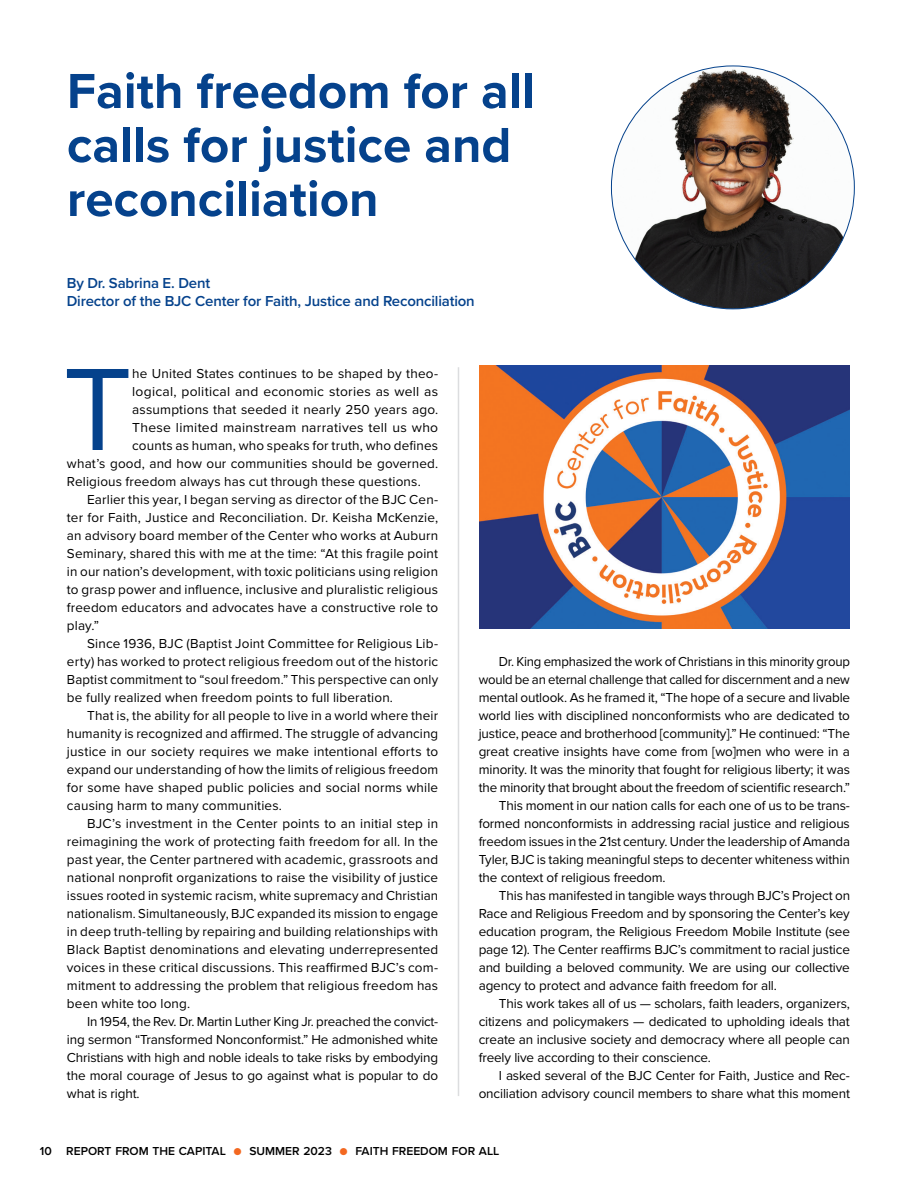
<style>
.page{position:relative;width:918px;height:1188px;background:#fff}
.page>*{position:absolute;margin:0;border:0;box-sizing:border-box;transform-origin:0 0}
.Body-Text-Full-Justi{font:121.5px "Proxima Nova";color:#05428c}
.Headline-1{font:700 51px/54px "Proxima Nova";color:#05428c}
.Body-Text-Full-Justi-2{font:600 15px/18px "Proxima Nova";letter-spacing:-.01em;color:#05428c}
.Body-Text-Full-Justi-3{font:13.5px/18px "Proxima Nova";letter-spacing:.01em;color:#000;text-align:justify}
.Body-Text-Full-Justi-4{font:13.5px/18px "Proxima Nova";letter-spacing:-.01em;color:#000;text-align:right}
.t1{font:600 12px "Proxima Nova";color:#000}
.s1{font-weight:400;color:#f36821}
</style>
<div class="page">
<img style="left:611px;top:66px;width:243px;height:243px;border-radius:121px">
<img style="left:480px;top:366px;width:370px;height:262px">
<hr style="left:458px;top:367px;width:1px;height:729px;background:#dcdddf">
<p class="Headline-1" style="left:67px;top:63px;width:469px">Faith freedom for all</p>
<p class="Headline-1" style="left:67px;top:117px;width:446px">calls for justice and reconciliation</p>
<p class="Body-Text-Full-Justi-2" style="left:67px;top:274px;width:410px">By Dr. Sabrina E. Dent<br>Director of the BJC Center for Faith, Justice and Reconciliation</p>
<p class="Body-Text-Full-Justi" style="left:63px;top:319px;width:71px">T</p>
<p class="Body-Text-Full-Justi-3" style="left:132px;top:364px;width:307px">he United States continues to be shaped by theo-</p>
<p class="Body-Text-Full-Justi-3" style="left:132px;top:382px;width:307px">logical, political and economic stories as well as</p>
<p class="Body-Text-Full-Justi-3" style="left:132px;top:400px;width:307px">assumptions that seeded it nearly 250 years ago.</p>
<p class="Body-Text-Full-Justi-3" style="left:132px;top:418px;width:307px">These limited mainstream narratives tell us who</p>
<p class="Body-Text-Full-Justi-3" style="left:132px;top:436px;width:307px">counts as human, who speaks for truth, who defines</p>
<p class="Body-Text-Full-Justi-3" style="left:67px;top:454px;width:373px">what’s good, and how our communities should be governed.</p>
<p class="Body-Text-Full-Justi-3" style="left:67px;top:472px;width:355px">Religious freedom always has cut through these questions.</p>
<p class="Body-Text-Full-Justi-3" style="left:67px;top:490px;width:373px;text-indent:20px">Earlier this year, I began serving as director of the BJC Cen&shy;ter for Faith, Justice and Reconciliation. Dr. Keisha McKenzie, an advisory board member of the Center who works at Auburn Seminary, shared this with me at the time: “At this fragile point in our nation’s development, with toxic politicians using religion to grasp power and influence, inclusive and pluralistic religious freedom educators and advocates have a constructive role to play.”</p>
<p class="Body-Text-Full-Justi-3" style="left:67px;top:634px;width:373px;text-indent:20px">Since 1936, BJC (Baptist Joint Committee for Religious Lib&shy;erty) has worked to protect religious freedom out of the historic Baptist commitment to “soul freedom.” This perspective can only be fully realized when freedom points to full liberation.</p>
<p class="Body-Text-Full-Justi-3" style="left:67px;top:706px;width:373px;text-indent:20px">That is, the ability for all people to live in a world where their humanity is recognized and affirmed. The struggle of advancing justice in our society requires we make intentional efforts to expand our understanding of how the limits of religious freedom for some have shaped public policies and social norms while causing harm to many communities.</p>
<p class="Body-Text-Full-Justi-3" style="left:67px;top:814px;width:373px;text-indent:20px">BJC’s investment in the Center points to an initial step in reimagining the work of protecting faith freedom for all. In the past year, the Center partnered with academic, grassroots and national nonprofit organizations to raise the visibility of justice issues rooted in systemic racism, white supremacy and Christian nationalism. Simultaneously, BJC expanded its mission to engage in deep truth-telling by repairing and building relationships with Black Baptist denominations and elevating underrepresented voices in these critical discussions. This reaffirmed BJC’s com&shy;mitment to addressing the problem that religious freedom has been white too long.</p>
<p class="Body-Text-Full-Justi-3" style="left:67px;top:1012px;width:373px;text-indent:20px">In 1954, the Rev. Dr. Martin Luther King Jr. preached the convict&shy;ing sermon “Transformed Nonconformist.” He admonished white Christians with high and noble ideals to take risks by embodying the moral courage of Jesus to go against what is popular to do what is right.</p>
<p class="Body-Text-Full-Justi-3" style="left:479px;top:652px;width:373px;text-indent:20px">Dr. King emphasized the work of Christians in this minority group would be an eternal challenge that called for discernment and a new mental outlook. As he framed it, “The hope of a secure and livable world lies with disciplined nonconformists who are dedicated to justice, peace and brotherhood [community].” He continued: “The great creative insights have come from [wo]men who were in a minority. It was the minority that fought for religious liberty; it was the minority that brought about the freedom of scientific research.”</p>
<p class="Body-Text-Full-Justi-3" style="left:479px;top:796px;width:373px;text-indent:20px">This moment in our nation calls for each one of us to be trans&shy;formed nonconformists in addressing racial justice and religious freedom issues in the 21st century. Under the leadership of Amanda Tyler, BJC is taking meaningful steps to decenter whiteness within the context of religious freedom.</p>
<p class="Body-Text-Full-Justi-3" style="left:479px;top:886px;width:373px;text-indent:20px">This has manifested in tangible ways through BJC’s Project on Race and Religious Freedom and by sponsoring the Center’s key education program, the Religious Freedom Mobile Institute (see page 12). The Center reaffirms BJC’s commitment to racial justice and building a beloved community. We are using our collective agency to protect and advance faith freedom for all.</p>
<p class="Body-Text-Full-Justi-3" style="left:479px;top:994px;width:373px;text-indent:20px">This work takes all of us — scholars, faith leaders, organizers, citizens and policymakers — dedicated to upholding ideals that create an inclusive society and democracy where all people can freely live according to their conscience.</p>
<p class="Body-Text-Full-Justi-4" style="left:479px;top:1066px;width:373px">I asked several of the BJC Center for Faith, Justice and Rec&shy;onciliation advisory council members to share what this moment</p>
<p class="t1" style="left:40px;top:1142px;width:13px">10</p>
<p class="t1" style="left:66px;top:1142px;width:435px">REPORT FROM THE CAPITAL <span class="s1">●</span> SUMMER 2023 <span class="s1">●</span> FAITH FREEDOM FOR ALL</p>
</div>
